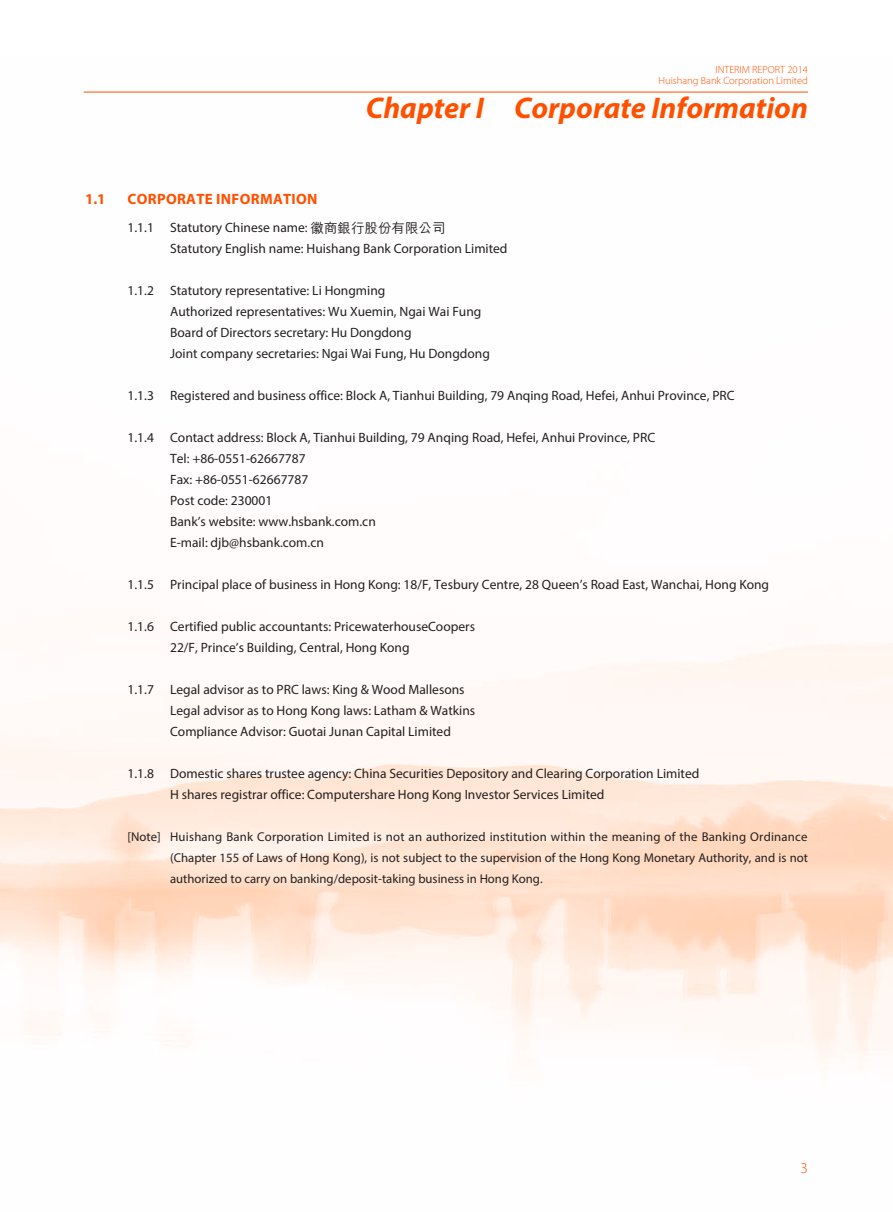
<style>
.page{position:relative;width:893px;height:1212px;background:#fff}
.page>*{position:absolute;margin:0;border:0;box-sizing:border-box;transform-origin:0 0}
.t1{font:italic 700 30px "Myriad Pro";color:#ff5000}
.t2{font:700 15px "Myriad Pro";letter-spacing:.02em;color:#ff5000}
.t3{font:300 15px "Myriad Pro";color:#ff5000}
.t4{font:13.5px/21px "Myriad Pro";color:#231f20}
.t5{font:12.75px/21px "Myriad Pro";color:#231f20;text-align:justify}
.t6{font:300 10.5px "Myriad Pro";color:#ff5000}
.s1{font-family:"M Hei HK";font-weight:500}
</style>
<div class="page">
<hr style="left:84px;top:92px;width:724px;height:1px;background:#ff5000">
<p class="t6" style="left:716px;top:63px;width:94px">Interi m Report 2014</p>
<p class="t6" style="left:659px;top:75px;width:151px">Huishang Bank Corporation Limited</p>
<h1 class="t1" style="left:366px;top:89px;width:444px">Chapter I Corporate Information</h1>
<p class="t2" style="left:85px;top:189px;width:22px">1.1</p>
<p class="t2" style="left:128px;top:189px;width:192px">CORPORATE INFORMATION</p>
<p class="t4" style="left:170px;top:217px;width:339px;text-indent:-43px">1.1.1 Statutory Chinese name: <span class="s1">徽商銀行股份有限公司<br></span>Statutory English name: Huishang Bank Corporation Limited</p>
<p class="t4" style="left:170px;top:280px;width:321px;text-indent:-43px">1.1.2 Statutory representative: Li Hongming<br>Authorized representatives: Wu Xuemin, Ngai Wai Fung Board of Directors secretary: Hu Dongdong<br>Joint company secretaries: Ngai Wai Fung, Hu Dongdong</p>
<p class="t4" style="left:128px;top:385px;width:609px">1.1.3 Registered and business office: Block A, Tianhui Building, 79 Anqing Road, Hefei, Anhui Province, PRC</p>
<p class="t4" style="left:170px;top:427px;width:487px;text-indent:-43px">1.1.4 Contact address: Block A, Tianhui Building, 79 Anqing Road, Hefei, Anhui Province, PRC Tel: +86-0551-62667787<br>Fax: +86-0551-62667787<br>Post code: 230001<br>Bank’s website: www.hsbank.com.cn<br>E-mail: djb@hsbank.com.cn</p>
<p class="t4" style="left:128px;top:574px;width:643px">1.1.5 Principal place of business in Hong Kong: 18/F, Tesbury Centre, 28 Queen’s Road East, Wanchai, Hong Kong</p>
<p class="t4" style="left:170px;top:616px;width:306px;text-indent:-43px">1.1.6 Certified public accountants: PricewaterhouseCoopers<br>22/F, Prince’s Building, Central, Hong Kong</p>
<p class="t4" style="left:170px;top:679px;width:307px;text-indent:-43px">1.1.7 Legal advisor as to PRC laws: King &amp; Wood Mallesons<br>Legal advisor as to Hong Kong laws: Latham &amp; Watkins<br>Compliance Advisor: Guotai Junan Capital Limited</p>
<p class="t4" style="left:170px;top:763px;width:531px;text-indent:-43px">1.1.8 Domestic shares trustee agency: China Securities Depository and Clearing Corporation Limited<br>H shares registrar office: Computershare Hong Kong Investor Services Limited</p>
<p class="t5" style="left:170px;top:826px;width:639px;text-indent:-43px">[Note] Huishang Bank Corporation Limited is not an authorized institution within the meaning of the Banking Ordinance (Chapter 155 of Laws of Hong Kong), is not subject to the supervision of the Hong Kong Monetary Authority, and is not authorized to carry on banking/deposit-taking business in Hong Kong.</p>
<p class="t3" style="left:801px;top:1159px;width:9px">3</p>
</div>
